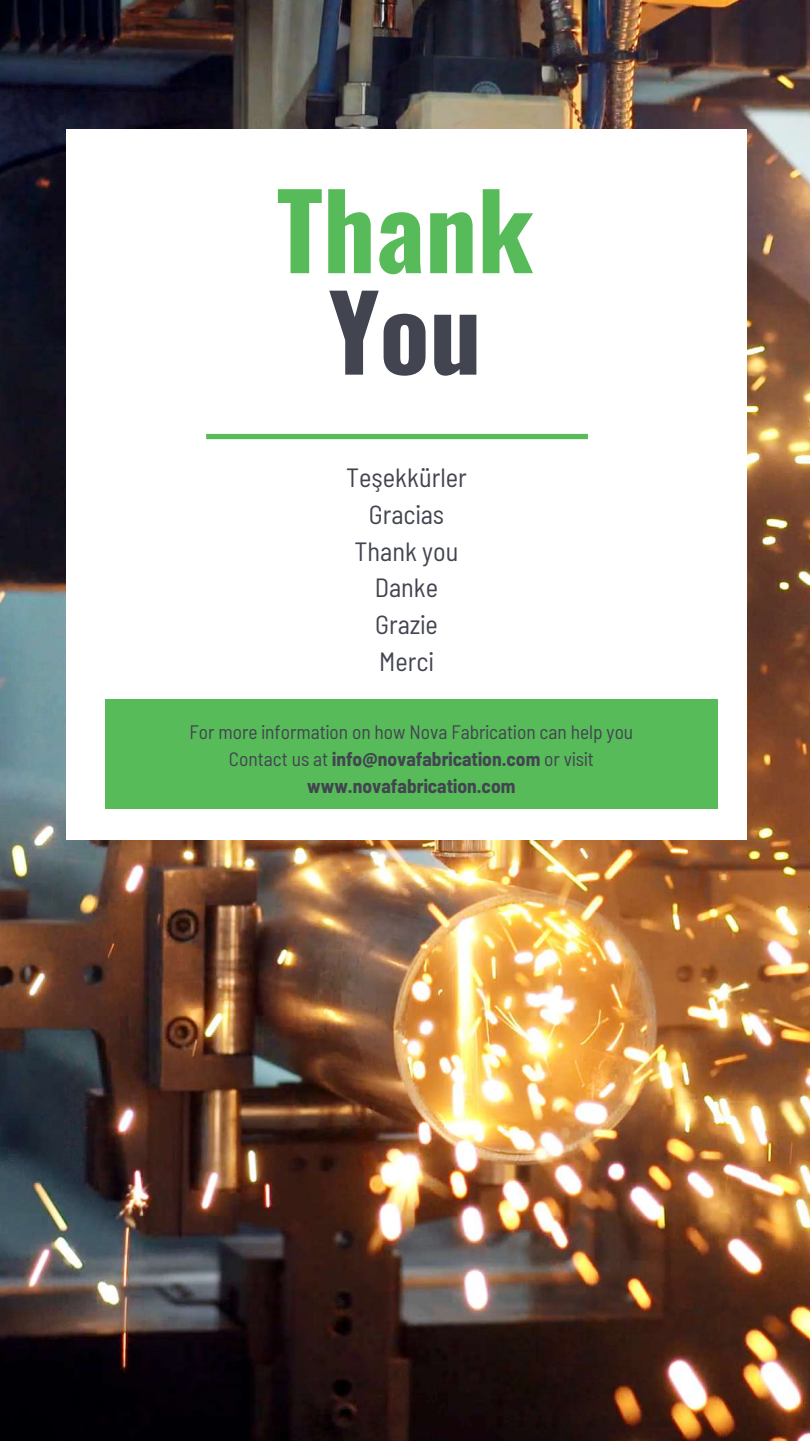
<style>
.page{position:relative;width:810px;height:1441px;background:#fff}
.page>*{position:absolute;margin:0;border:0;box-sizing:border-box;transform-origin:0 0}
.t1{font:700 103.6px "Oswald";color:#57bb5a}
.t2{font:700 103.6px "Oswald";color:#42444f}
.t3{font:semi-condensed 26.3px/36.7px "Barlow";color:#42444f;text-align:center}
.t4{font:semi-condensed 19.4px/27px "Barlow";color:#42444f;text-align:center}
.s1{font-weight:700}
</style>
<div class="page">
<img style="left:0;top:0;width:810px;height:1440px">
<div style="left:66px;top:130px;width:681px;height:710px;background:#fff"></div>
<div style="left:105px;top:699px;width:612px;height:109px;background:#57bb5a"></div>
<div style="left:206px;top:434px;width:382px;height:5px;background:#57bb5a"></div>
<h1 class="t1" style="left:277px;top:149px;width:258px">Thank</h1>
<h1 class="t2" style="left:328px;top:251px;width:155px">You</h1>
<h2 class="t3" style="left:346px;top:458px;width:122px">Teşekkürler<br>Gracias<br>Thank you<br>Danke<br>Grazie<br>Merci</h2>
<p class="t4" style="left:189px;top:717px;width:445px">For more information on how Nova Fabrication can help you<br>Contact us at <span class="s1">info@novafabrication.com</span> or visit <span class="s1">www.novafabrication.com</span></p>
</div>
